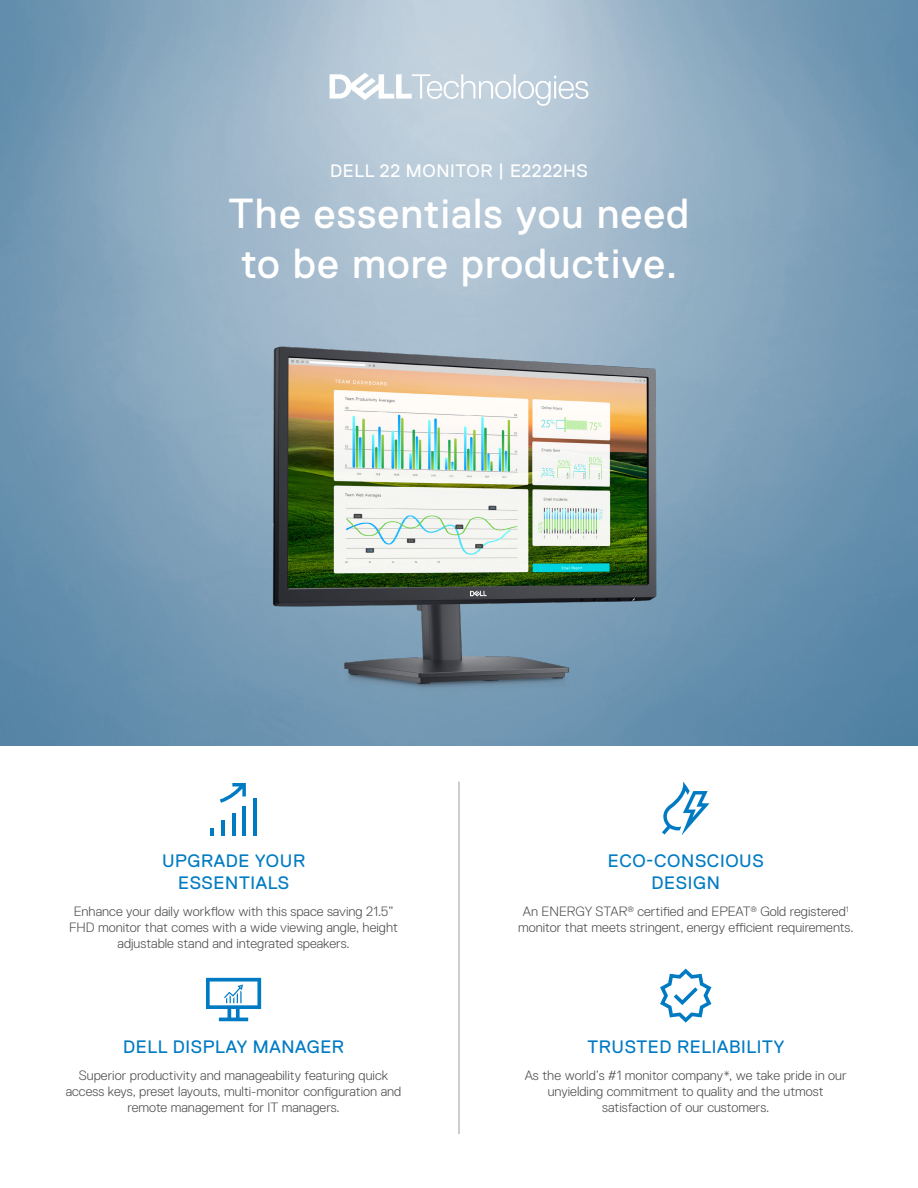
<style>
.page{position:relative;width:918px;height:1188px;background:#fff}
.page>*{position:absolute;margin:0;border:0;box-sizing:border-box;transform-origin:0 0}
.t1{font:42px/50.4px "Dell Replica";letter-spacing:.025em;color:#fff}
.t2{font:18px/21.6px "Dell Replica";letter-spacing:.035em;color:#007bc3;text-align:center}
.t3{font:18px "Dell Replica";letter-spacing:.035em;color:#fff}
.t4{font:300 13.5px/16.2px "Dell Replica";color:#4d4d4f;text-align:center}
</style>
<div class="page">
<img style="left:0;top:0;width:918px;height:746px">
<img style="left:176px;top:230px;width:566px;height:516px">
<hr style="left:253px;top:798px;width:4px;height:38px;background:#007bc3">
<hr style="left:242px;top:806px;width:4px;height:30px;background:#007bc3">
<hr style="left:232px;top:813px;width:3px;height:23px;background:#007bc3">
<hr style="left:221px;top:820px;width:4px;height:16px;background:#007bc3">
<svg style="left:211px;top:828px;width:3px;height:8px"></svg>
<svg style="left:220px;top:783px;width:26px;height:20px"></svg>
<svg style="left:206px;top:978px;width:55px;height:43px"></svg>
<hr style="left:458px;top:782px;width:2px;height:352px;background:#a7a9ac">
<svg style="left:660px;top:969px;width:51px;height:54px"></svg>
<svg style="left:662px;top:782px;width:48px;height:54px"></svg>
<svg style="left:330px;top:73px;width:258px;height:33px"></svg>
<p class="t3" style="left:330px;top:161px;width:259px">DELL 22 MONITOR | E2222HS</p>
<p class="t1" style="left:229px;top:188px;width:462px">The essentials you need to be more productive.</p>
<p class="t2" style="left:162px;top:850px;width:145px">UPGRADE YOUR<br>ESSENTIALS</p>
<p class="t4" style="left:69px;top:903px;width:330px">Enhance your daily workflow with this space saving 21.5”<br>FHD monitor that comes with a wide viewing angle, height adjustable stand and integrated speakers.</p>
<p class="t4" style="left:518px;top:903px;width:337px">An ENERGY STAR<sup>®</sup> certified and EPEAT<sup>®</sup> Gold registered<sup>1 </sup>monitor that meets stringent, energy efficient requirements.</p>
<p class="t2" style="left:608px;top:850px;width:158px">ECO-CONSCIOUS<br>DESIGN</p>
<p class="t2" style="left:123px;top:1036px;width:222px">DELL DISPLAY MANAGER</p>
<p class="t4" style="left:66px;top:1067px;width:337px">Superior productivity and manageability featuring quick access keys, preset layouts, multi-monitor configuration and remote management for IT managers.</p>
<p class="t2" style="left:587px;top:1036px;width:198px">TRUSTED RELIABILITY</p>
<p class="t4" style="left:525px;top:1067px;width:323px">As the world’s #1 monitor company*, we take pride in our unyielding commitment to quality and the utmost satisfaction of our customers.</p>
</div>
